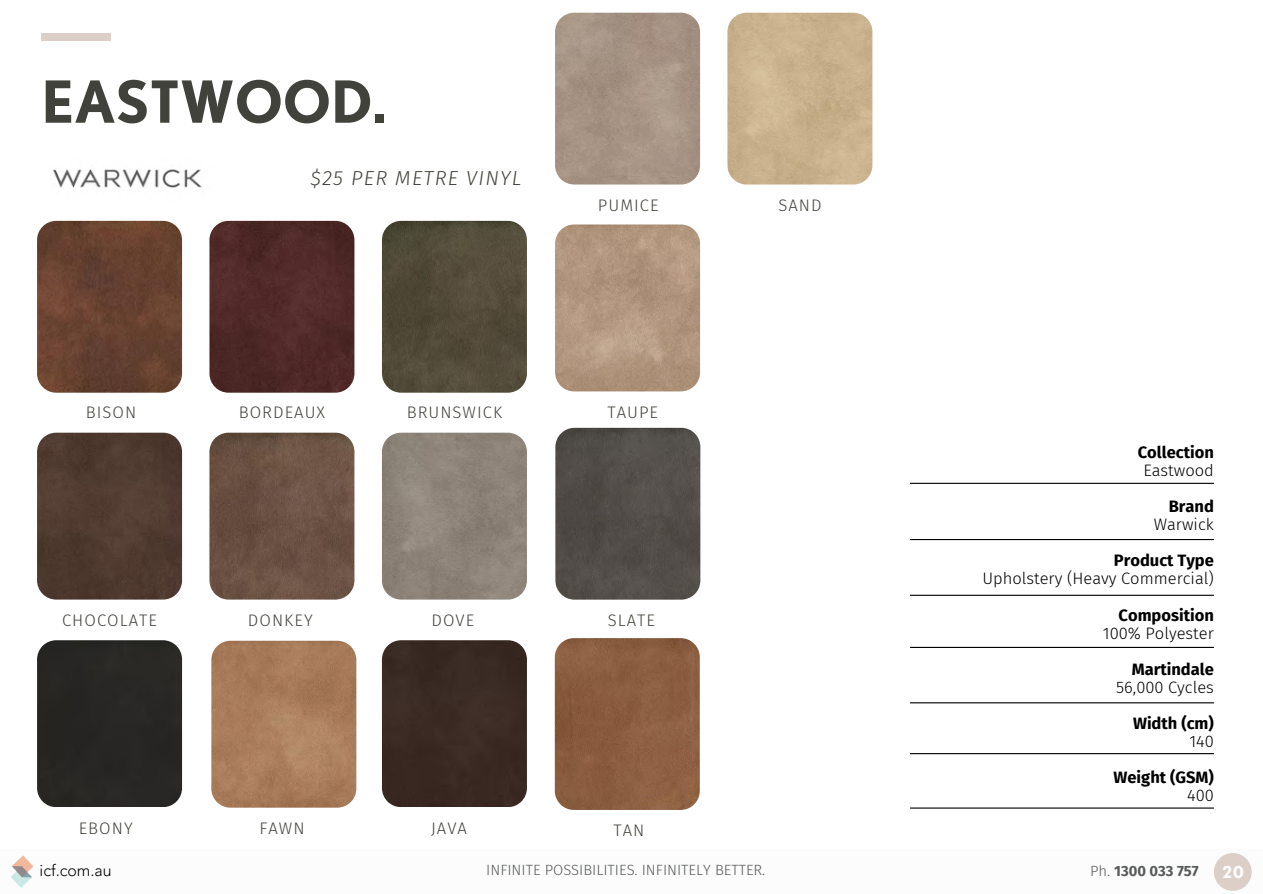
<style>
.page{position:relative;width:1263px;height:894px;background:#fff}
.page>*{position:absolute;margin:0;border:0;box-sizing:border-box;transform-origin:0 0}
.t1{font:700 57.9px "Nobel";color:#42423c}
.t2{font:italic 300 20.25px "Fira Sans";letter-spacing:.06em;color:#42423c}
.t3{font:300 16.65px "Fira Sans";letter-spacing:.06em;color:#42423c}
.t4{font:700 16.65px "Nobel";color:#fff}
.t5{font:300 16.5px/18px "Fira Sans";color:#000;text-align:right}
.t6{font:700 16.5px/18px "Fira Sans";color:#000;text-align:right}
.t7{font:300 15.9px "Avenir LT Pro";color:#000}
.t8{font:300 14.7px "Fira Sans";color:#585a5b}
.t9{font:700 14.7px "Fira Sans";color:#585a5b}
.s1{font-weight:300}
.s2{font-weight:700}
</style>
<div class="page">
<div style="left:41px;top:34px;width:70px;height:7px;background:#dbcfc7"></div>
<hr style="left:910px;top:482px;width:304px;height:2px;background:#000">
<hr style="left:910px;top:539px;width:304px;height:1px;background:#000">
<hr style="left:910px;top:594px;width:304px;height:1px;background:#000">
<hr style="left:910px;top:646px;width:304px;height:1px;background:#000">
<hr style="left:910px;top:702px;width:304px;height:1px;background:#000">
<hr style="left:910px;top:752px;width:304px;height:2px;background:#000">
<hr style="left:910px;top:807px;width:304px;height:1px;background:#000">
<img style="left:382px;top:221px;width:145px;height:171px;border-radius:19px">
<img style="left:382px;top:432px;width:145px;height:167px">
<div style="left:382px;top:640px;width:145px;height:166px;background:#3a2922"></div>
<img style="left:209px;top:221px;width:145px;height:171px;border-radius:19px">
<img style="left:209px;top:432px;width:145px;height:167px">
<img style="left:211px;top:640px;width:145px;height:167px">
<img style="left:37px;top:221px;width:145px;height:171px;border-radius:19px">
<img style="left:37px;top:432px;width:145px;height:167px">
<div style="left:37px;top:640px;width:145px;height:166px;background:#272624"></div>
<img style="left:555px;top:427px;width:145px;height:172px;border-radius:19px">
<img style="left:727px;top:13px;width:145px;height:171px;border-radius:19px">
<img style="left:555px;top:13px;width:145px;height:171px;border-radius:19px">
<img style="left:555px;top:224px;width:145px;height:167px">
<img style="left:555px;top:638px;width:145px;height:171px;border-radius:19px">
<img style="left:11px;top:855px;width:23px;height:33px">
<div style="left:1214px;top:852px;width:38px;height:38px;background:#dbcfc7;border-radius:50%"></div>
<img style="left:53px;top:169px;width:149px;height:19px">
<p class="t1" style="left:41px;top:67px;width:347px">EASTWOOD.</p>
<h5 class="t2" style="left:311px;top:165px;width:212px">$25 PER METRE VINYL</h5>
<p class="t3" style="left:598px;top:195px;width:62px">PUMICE</p>
<h3 class="t3" style="left:778px;top:195px;width:45px">SAND</h3>
<h3 class="t3" style="left:86px;top:402px;width:52px">BISON</h3>
<h4 class="t3" style="left:239px;top:402px;width:88px">BORDEAUX</h4>
<h4 class="t3" style="left:407px;top:402px;width:97px">BRUNSWICK</h4>
<h3 class="t3" style="left:607px;top:402px;width:52px">TAUPE</h3>
<h4 class="t3" style="left:62px;top:609px;width:96px">CHOCOLATE</h4>
<h4 class="t3" style="left:248px;top:609px;width:66px">DONKEY</h4>
<h4 class="t3" style="left:431px;top:609px;width:44px">DOVE</h4>
<p class="t3" style="left:608px;top:609px;width:49px">SLATE</p>
<h1 class="t6" style="left:1138px;top:443px;width:78px;text-align:center">Collection<br><span class="s1">Eastwood</span></h1>
<p class="t5" style="left:1154px;top:497px;width:62px"><span class="s2">Brand<br></span>Warwick</p>
<h2 class="t5" style="left:982px;top:551px;width:233px"><span class="s2">Product Type<br></span>Upholstery (Heavy Commercial)</h2>
<p class="t5" style="left:1103px;top:605px;width:112px"><span class="s2">Composition<br></span>100% Polyester</p>
<p class="t5" style="left:1116px;top:659px;width:99px"><span class="s2">Martindale<br></span>56,000 Cycles</p>
<p class="t6" style="left:1133px;top:713px;width:82px">Width (cm)<br><span class="s1">140</span></p>
<h3 class="t6" style="left:1113px;top:767px;width:102px">Weight (GSM)<br><span class="s1">400</span></h3>
<h4 class="t3" style="left:79px;top:817px;width:56px">EBONY</h4>
<h4 class="t3" style="left:259px;top:817px;width:47px">FAWN</h4>
<p class="t3" style="left:431px;top:817px;width:37px">JAVA</p>
<h4 class="t3" style="left:614px;top:820px;width:32px">TAN</h4>
<h3 class="t7" style="left:40px;top:863px;width:74px">icf.com.au</h3>
<p class="t8" style="left:486px;top:861px;width:281px">INFINITE POSSIBILITIES. INFINITELY BETTER.</p>
<h3 class="t9" style="left:1090px;top:862px;width:110px"><span class="s1">Ph.</span> 1300 033 757</h3>
<p class="t4" style="left:1222px;top:862px;width:23px">20</p>
</div>
